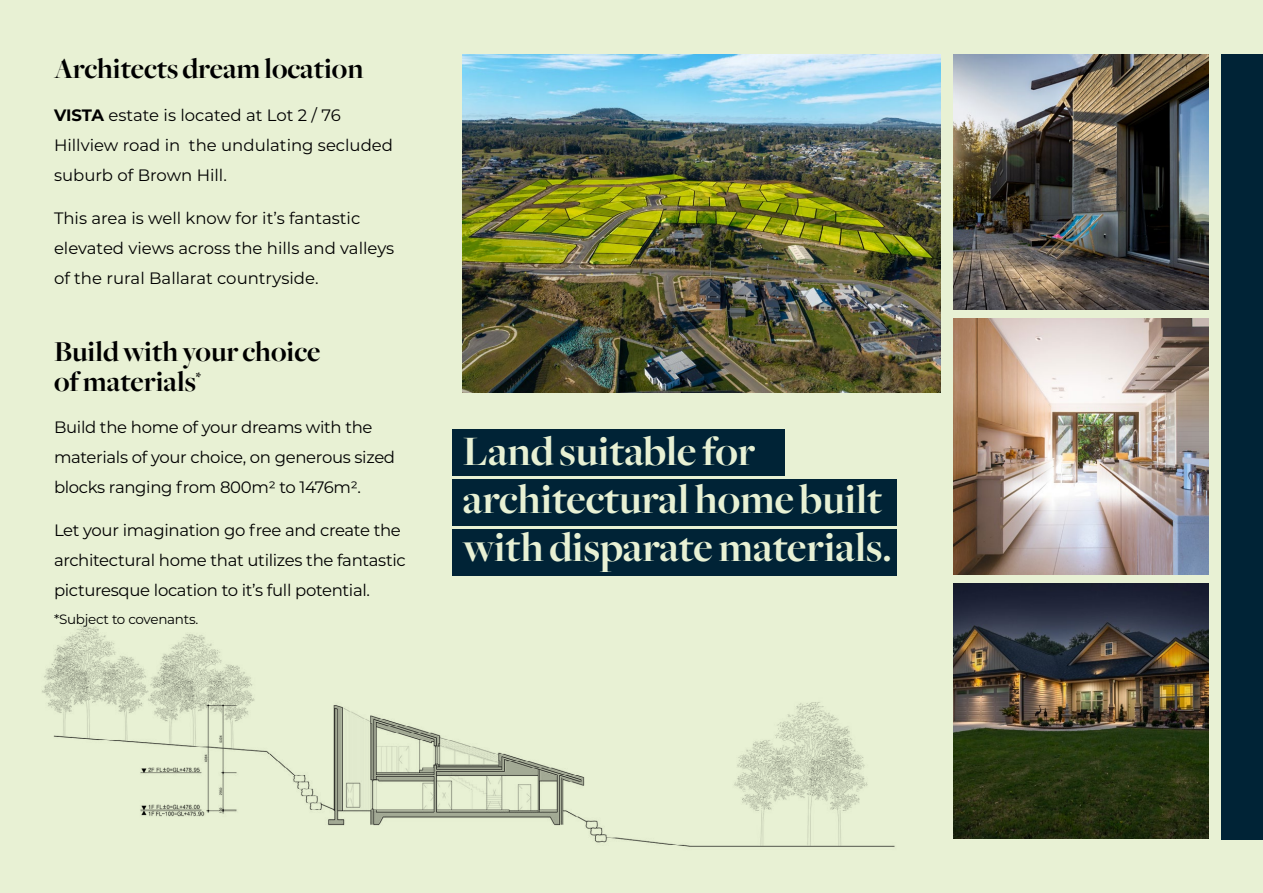
<style>
.page{position:relative;width:1263px;height:893px;background:#e8f1d4}
.page>*{position:absolute;margin:0;border:0;box-sizing:border-box;transform-origin:0 0}
.t1{font:700 43.5px/48px "Freight Big";color:#e8f1d4}
.t2{font:700 30px/30px "Freight Big";color:#000}
.t3{font:16.5px/30px "Montserrat";letter-spacing:-.02em;color:#000}
.t4{font:16.5px/30px "Montserrat";color:#000}
.t5{font:13.5px "Montserrat";letter-spacing:-.02em;color:#000}
.s1{font-weight:700}
</style>
<div class="page">
<div style="left:452px;top:429px;width:332px;height:47px;background:#002336"></div>
<div style="left:452px;top:479px;width:445px;height:47px;background:#002336"></div>
<div style="left:452px;top:529px;width:445px;height:47px;background:#002336"></div>
<img style="left:953px;top:54px;width:256px;height:256px">
<img style="left:953px;top:319px;width:256px;height:255px">
<img style="left:958px;top:583px;width:251px;height:256px">
<img style="left:42px;top:558px;width:916px;height:289px">
<img style="left:463px;top:54px;width:477px;height:339px">
<div style="left:1222px;top:54px;width:41px;height:785px;background:#002336"></div>
<h2 class="t2" style="left:54px;top:54px;width:311px">Architects dream location</h2>
<p class="t4" style="left:54px;top:99px;width:340px"><span class="s1">VISTA</span> estate is located at Lot 2 / 76<br>Hillview road in the undulating secluded suburb of Brown Hill.</p>
<p class="t4" style="left:54px;top:202px;width:342px">This area is well know for it’s fantastic elevated views across the hills and valleys of the rural Ballarat countryside.</p>
<h2 class="t2" style="left:54px;top:337px;width:268px">Build with your choice of materials<sup>*</sup></h2>
<p class="t3" style="left:54px;top:412px;width:343px">Build the home of your dreams with the materials of your choice, on generous sized blocks ranging from 800m2 to 1476m2.</p>
<p class="t3" style="left:54px;top:515px;width:353px">Let your imagination go free and create the architectural home that utilizes the fantastic picturesque location to it’s full potential.</p>
<p class="t5" style="left:54px;top:610px;width:146px">*Subject to covenants.</p>
<h1 class="t1" style="left:463px;top:429px;width:430px">Land suitable for architectural home built with disparate materials.</h1>
</div>
